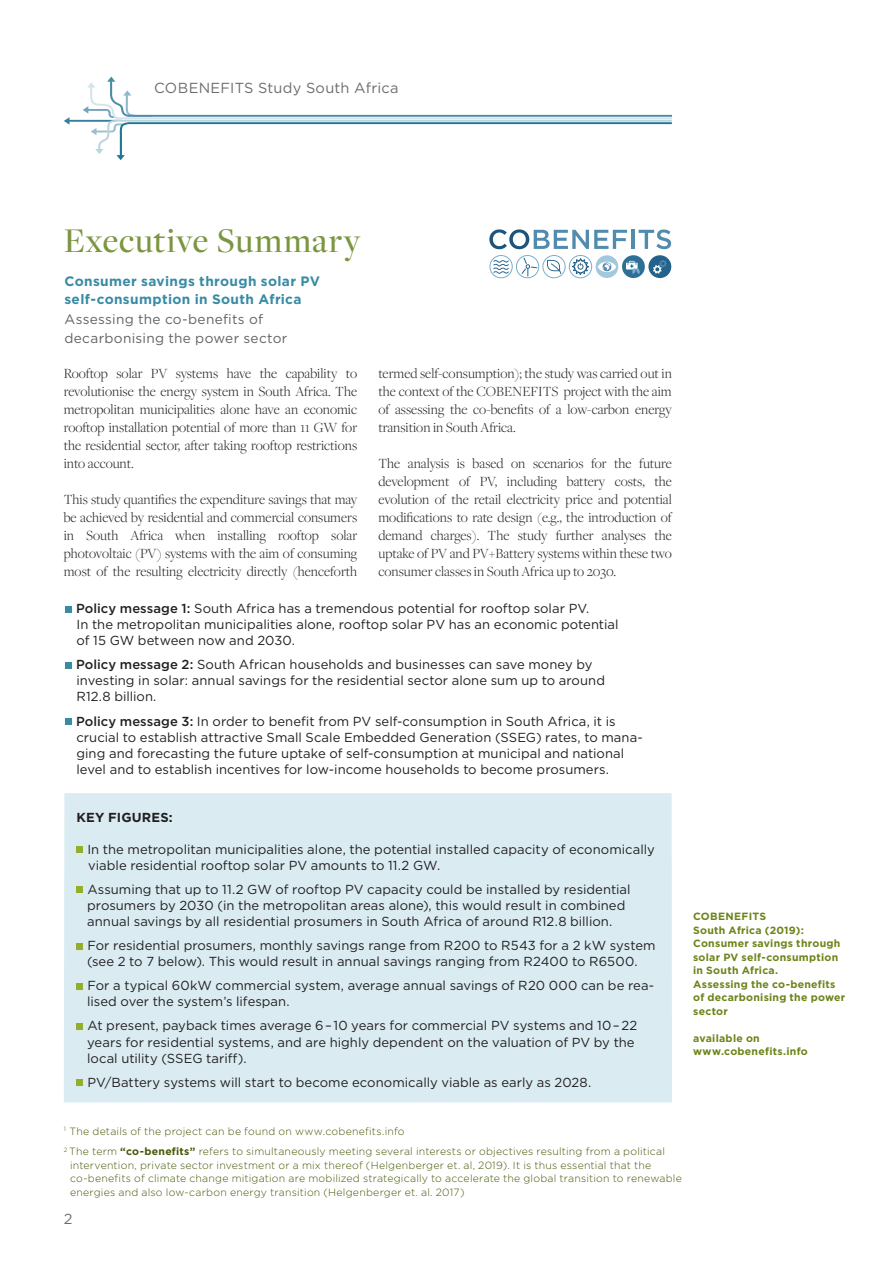
<style>
.page{position:relative;width:893px;height:1263px;background:#fff}
.page>*{position:absolute;margin:0;border:0;box-sizing:border-box;transform-origin:0 0}
.t1{font:500 36px "Freight Disp Pro";letter-spacing:.025em;color:#7b9540}
.t2{font:300 14.55px/18px "Freight Disp Pro";color:#231f20;text-align:justify}
.t3{font:14.55px "Gotham";letter-spacing:.015em;color:#6c6d70}
.t4{font:700 13.65px/18px "Gotham";letter-spacing:.025em;color:#398ba4}
.t5{font:13.65px/19.5px "Gotham";letter-spacing:.02em;color:#636366}
.t6{font:13.05px/16px "Gotham";color:#231f20}
.t7{font:700 13.05px "Gotham";letter-spacing:.015em;color:#231f20}
.t8{font:300 10.5px/13.5px "Gotham";letter-spacing:.02em;color:#455a06}
.t9{font:700 10.5px/13.5px "Gotham";letter-spacing:.025em;color:#6c841a}
.s1{font-weight:500}
.s2{font-weight:700}
</style>
<div class="page">
<div style="left:64px;top:793px;width:608px;height:309px;background:#daecf2"></div>
<svg style="left:64px;top:77px;width:608px;height:83px"></svg>
<svg style="left:65px;top:606px;width:6px;height:6px"></svg>
<svg style="left:65px;top:662px;width:6px;height:6px"></svg>
<svg style="left:65px;top:718px;width:6px;height:6px"></svg>
<svg style="left:77px;top:847px;width:6px;height:6px"></svg>
<svg style="left:77px;top:887px;width:6px;height:6px"></svg>
<svg style="left:77px;top:943px;width:6px;height:6px"></svg>
<svg style="left:77px;top:983px;width:6px;height:6px"></svg>
<svg style="left:77px;top:1023px;width:6px;height:6px"></svg>
<svg style="left:77px;top:1079px;width:6px;height:6px"></svg>
<svg style="left:516px;top:255px;width:23px;height:23px"></svg>
<div style="left:516px;top:255px;width:23px;height:23px;border:1px solid #7aaec9;border-radius:50%"></div>
<svg style="left:521px;top:258px;width:16px;height:19px"></svg>
<svg style="left:490px;top:255px;width:22px;height:23px"></svg>
<div style="left:489px;top:255px;width:24px;height:23px;border:1px solid #7aaec9;border-radius:50%"></div>
<svg style="left:493px;top:259px;width:16px;height:15px"></svg>
<svg style="left:543px;top:255px;width:22px;height:23px"></svg>
<div style="left:542px;top:255px;width:24px;height:23px;border:1px solid #7aaec9;border-radius:50%"></div>
<svg style="left:547px;top:260px;width:14px;height:14px"></svg>
<div style="left:569px;top:255px;width:23px;height:23px;border:1px solid #7aaec9;border-radius:50%"></div>
<svg style="left:571px;top:257px;width:19px;height:19px"></svg>
<div style="left:648px;top:255px;width:23px;height:23px;background:#246289;border-radius:50%"></div>
<svg style="left:653px;top:260px;width:14px;height:14px"></svg>
<div style="left:622px;top:255px;width:23px;height:23px;background:#2e6f95;border-radius:50%"></div>
<svg style="left:626px;top:261px;width:14px;height:13px"></svg>
<div style="left:596px;top:255px;width:22px;height:23px;background:#a2c8dd;border-radius:50%"></div>
<svg style="left:598px;top:262px;width:18px;height:10px"></svg>
<svg style="left:489px;top:229px;width:138px;height:20px"></svg>
<hr style="left:631px;top:230px;width:4px;height:19px;background:#518cae">
<svg style="left:639px;top:229px;width:32px;height:20px"></svg>
<p class="t3" style="left:154px;top:78px;width:246px">COBENEFITS Study South Africa</p>
<h1 class="t1" style="left:64px;top:217px;width:298px">Executive Summary</h1>
<p class="t4" style="left:65px;top:272px;width:257px">Consumer savings through solar PV self-consumption in South Africa</p>
<p class="t5" style="left:65px;top:309px;width:224px">Assessing the co-benefits of decarbonising the power sector</p>
<p class="t2" style="left:64px;top:364px;width:295px">Rooftop solar PV systems have the capability to revolutionise the energy system in South Africa. The metropolitan municipalities alone have an economic rooftop installation potential of more than 11 GW for the residential sector, after taking rooftop restrictions into account.</p>
<p class="t2" style="left:64px;top:490px;width:295px">This study quantifies the expenditure savings that may be achieved by residential and commercial consumers in South Africa when installing rooftop solar photovoltaic (PV) systems with the aim of consuming most of the resulting electricity directly (henceforth</p>
<p class="t2" style="left:378px;top:364px;width:295px">termed self-consumption); the study was carried out in the context of the COBENEFITS project with the aim of assessing the co-benefits of a low-carbon energy transition in South Africa.</p>
<p class="t2" style="left:378px;top:454px;width:295px">The analysis is based on scenarios for the future development of PV, including battery costs, the evolution of the retail electricity price and potential modifications to rate design (e.g., the introduction of demand charges). The study further analyses the uptake of PV and PV+Battery systems within these two consumer classes in South Africa up to 2030.</p>
<p class="t6" style="left:76px;top:600px;width:544px"><span class="s1">Policy message 1:</span> South Africa has a tremendous potential for rooftop solar PV.<br>In the metropolitan municipalities alone, rooftop solar PV has an economic potential of 15 GW between now and 2030.</p>
<p class="t6" style="left:76px;top:656px;width:530px"><span class="s1">Policy message 2:</span> South African households and businesses can save money by investing in solar: annual savings for the residential sector alone sum up to around<br>R12.8 billion.</p>
<p class="t6" style="left:76px;top:712px;width:568px"><span class="s1">Policy message 3:</span> In order to benefit from PV self-consumption in South Africa, it is crucial to establish attractive Small Scale Embedded Generation (SSEG) rates, to mana&shy;ging and forecasting the future uptake of self-consumption at municipal and national level and to establish incentives for low-income households to become prosumers.</p>
<p class="t7" style="left:77px;top:808px;width:98px">KEY FIGURES:</p>
<p class="t6" style="left:87px;top:841px;width:569px">In the metropolitan municipalities alone, the potential installed capacity of economically viable residential rooftop solar PV amounts to 11.2 GW.</p>
<p class="t6" style="left:87px;top:881px;width:545px">Assuming that up to 11.2 GW of rooftop PV capacity could be installed by residential prosumers by 2030 (in the metropolitan areas alone), this would result in combined annual savings by all residential prosumers in South Africa of around R12.8 billion.</p>
<p class="t6" style="left:87px;top:937px;width:570px">For residential prosumers, monthly savings range from R200 to R543 for a 2 kW system (see 2 to 7 below). This would result in annual savings ranging from R2400 to R6500.</p>
<p class="t6" style="left:87px;top:977px;width:568px">For a typical 60kW commercial system, average annual savings of R20 000 can be rea&shy;lised over the system’s lifespan.</p>
<p class="t6" style="left:87px;top:1017px;width:551px">At present, payback times average 6 – 10 years for commercial PV systems and 10 – 22 years for residential systems, and are highly dependent on the valuation of PV by the local utility (SSEG tariff).</p>
<p class="t6" style="left:87px;top:1074px;width:505px">PV/Battery systems will start to become economically viable as early as 2028.</p>
<p class="t9" style="left:693px;top:909px;width:154px">COBENEFITS<br>South Africa (2019):<br>Consumer savings through solar PV self-consumption in South Africa.<br>Assessing the co-benefits of decarbonising the power sector</p>
<p class="t9" style="left:693px;top:1031px;width:116px">available on www.cobenefits.info</p>
<p class="t8" style="left:64px;top:1121px;width:603px;line-height:20.2px"><sup>1</sup> The details of the project can be found on www.cobenefits.info<br><sup>2</sup> The term <span class="s2">“co-benefits”</span> refers to simultaneously meeting several interests or objectives resulting from a political</p>
<p class="t8" style="left:70px;top:1158px;width:613px">intervention, private sector investment or a mix thereof (Helgenberger et. al, 2019). It is thus essential that the co-benefits of climate change mitigation are mobilized strategically to accelerate the global transition to renewable energies and also low-carbon energy transition (Helgenberger et. al. 2017)</p>
<p class="t3" style="left:64px;top:1210px;width:10px">2</p>
</div>
